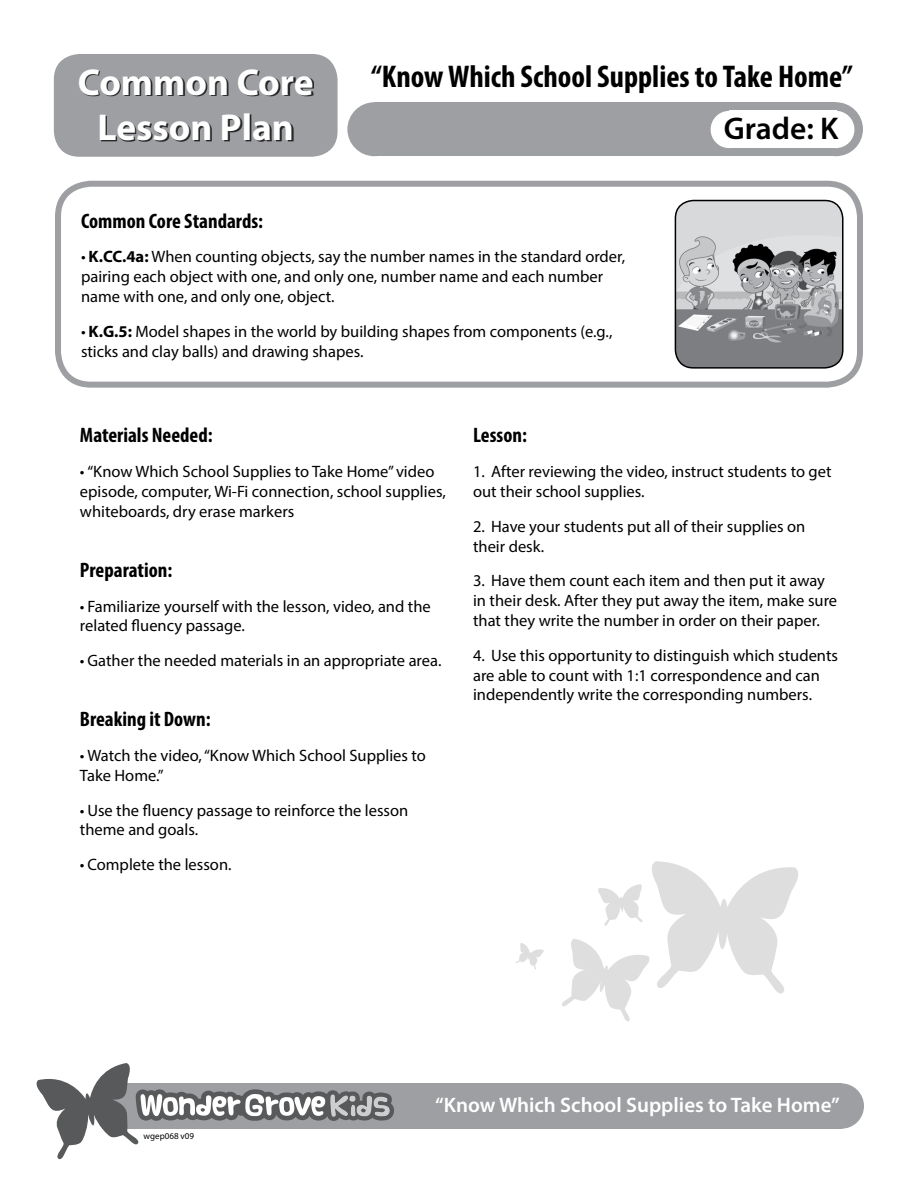
<style>
.page{position:relative;width:918px;height:1188px;background:#fff}
.page>*{position:absolute;margin:0;border:0;box-sizing:border-box;transform-origin:0 0}
.t1{font:700 37.5px/45px "Myriad Pro";color:#fff;text-align:center}
.t2{font:700 condensed 31.5px "Myriad Pro";color:#000}
.t3{font:600 31.5px "Myriad Pro";color:#000}
.t4{font:700 condensed 21px "Myriad Pro";color:#000}
.t5{font:600 21px "Myriad Pro";color:#fff}
.t6{font:16.5px/19.8px "Myriad Pro";color:#000}
.t7{font:9px "Myriad Pro";color:#000}
.s1{font-weight:700}
</style>
<div class="page">
<div style="left:54px;top:54px;width:284px;height:103px;background:#9d9fa2;border-radius:26px"></div>
<div style="left:819px;top:1083px;width:45px;height:46px;background:#9d9fa2;border-radius:50%"></div>
<div style="left:102px;top:1083px;width:739px;height:46px;background:#9d9fa2"></div>
<svg style="left:36px;top:1063px;width:358px;height:97px"></svg>
<div style="left:80px;top:70px;width:234px;height:72px;background:#000;opacity:.75"></div>
<div style="left:809px;top:102px;width:54px;height:54px;background:#9d9fa2;border-radius:50%"></div>
<div style="left:347px;top:102px;width:54px;height:54px;background:#9d9fa2;border-radius:50%"></div>
<div style="left:374px;top:102px;width:462px;height:54px;background:#9d9fa2"></div>
<div style="left:818px;top:111px;width:36px;height:37px;background:#fff;border-radius:50%"></div>
<div style="left:729px;top:111px;width:108px;height:37px;background:#fff"></div>
<div style="left:711px;top:111px;width:37px;height:37px;background:#fff;border-radius:50%"></div>
<div style="left:55px;top:181px;width:808px;height:207px;border:6px solid #9d9fa2;border-radius:33px"></div>
<svg style="left:516px;top:943px;width:28px;height:27px"></svg>
<svg style="left:562px;top:861px;width:236px;height:161px"></svg>
<img style="left:675px;top:201px;width:166px;height:167px">
<div style="left:675px;top:200px;width:169px;height:169px;border:2px solid #000;border-radius:18px"></div>
<h1 class="t1" style="left:78px;top:58px;width:237px">Common Core<br>Lesson Plan</h1>
<h2 class="t2" style="left:371px;top:56px;width:483px">“Know Which School Supplies to Take Home”</h2>
<h2 class="t3" style="left:724px;top:109px;width:116px">Grade: K</h2>
<p class="t4" style="left:81px;top:207px;width:184px">Common Core Standards:</p>
<p class="t6" style="left:81px;top:247px;width:546px">• <span class="s1">K.CC.4a:</span> When counting objects, say the number names in the standard order, pairing each object with one, and only one, number name and each number name with one, and only one, object.</p>
<p class="t6" style="left:81px;top:321px;width:533px">• <span class="s1">K.G.5:</span> Model shapes in the world by building shapes from components (e.g., sticks and clay balls) and drawing shapes.</p>
<p class="t4" style="left:80px;top:422px;width:134px">Materials Needed:</p>
<p class="t6" style="left:80px;top:461px;width:367px">• “Know Which School Supplies to Take Home” video episode, computer, Wi-Fi connection, school supplies, whiteboards, dry erase markers</p>
<p class="t4" style="left:80px;top:557px;width:94px">Preparation:</p>
<p class="t6" style="left:80px;top:596px;width:352px">• Familiarize yourself with the lesson, video, and the related fluency passage.</p>
<p class="t6" style="left:80px;top:650px;width:363px">• Gather the needed materials in an appropriate area.</p>
<p class="t4" style="left:80px;top:706px;width:132px">Breaking it Down:</p>
<p class="t6" style="left:80px;top:745px;width:347px">• Watch the video, “Know Which School Supplies to<br>Take Home.”</p>
<p class="t6" style="left:80px;top:800px;width:330px">• Use the fluency passage to reinforce the lesson theme and goals.</p>
<p class="t6" style="left:80px;top:854px;width:153px">• Complete the lesson.</p>
<p class="t4" style="left:473px;top:422px;width:55px">Lesson:</p>
<p class="t6" style="left:473px;top:461px;width:360px">1. After reviewing the video, instruct students to get out their school supplies.</p>
<p class="t6" style="left:473px;top:516px;width:334px">2. Have your students put all of their supplies on their desk.</p>
<p class="t6" style="left:473px;top:571px;width:366px">3. Have them count each item and then put it away in their desk. After they put away the item, make sure that they write the number in order on their paper.</p>
<p class="t6" style="left:473px;top:645px;width:366px">4. Use this opportunity to distinguish which students are able to count with 1:1 correspondence and can independently write the corresponding numbers.</p>
<p class="t7" style="left:144px;top:1130px;width:52px">wgep068 v09</p>
<p class="t5" style="left:435px;top:1092px;width:406px">“Know Which School Supplies to Take Home”</p>
</div>
